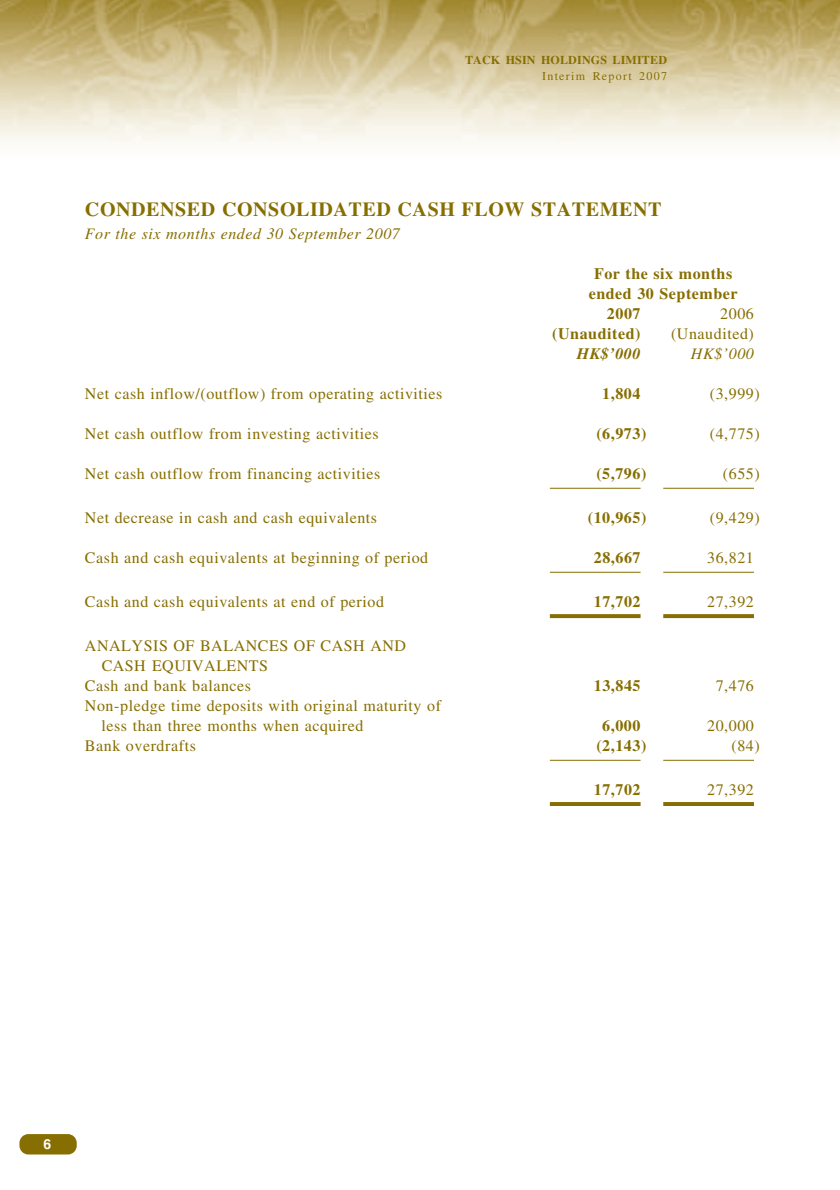
<style>
.page{position:relative;width:840px;height:1190px;background:#fff}
.page>*{position:absolute;margin:0;border:0;box-sizing:border-box;transform-origin:0 0}
.t1{font:700 20px "Times";letter-spacing:.03em;color:#876e00}
.t2{font:16px/20px "Times";letter-spacing:.035em;color:#876e00}
.t3{font:700 16px "Times";letter-spacing:.035em;color:#876e00}
.t4{font:italic 16px "Times";letter-spacing:.035em;color:#876e00}
.t5{font:italic 700 16px "Times";color:#876e00}
.t6{font:700 14px "Helvetica";color:#fff}
.t7{font:700 12px "Times";letter-spacing:.015em;color:#876e00}
.t8{font:12px "Times";letter-spacing:.105em;color:#876e00}
</style>
<div class="page">
<img style="left:0;top:0;width:840px;height:806px">
<svg style="left:19px;top:1134px;width:58px;height:21px"></svg>
<hr style="left:550px;top:488px;width:91px;height:1px;background:#876e00">
<hr style="left:663px;top:488px;width:91px;height:1px;background:#876e00">
<hr style="left:550px;top:572px;width:91px;height:1px;background:#876e00">
<hr style="left:663px;top:572px;width:91px;height:1px;background:#876e00">
<svg style="left:550px;top:614px;width:91px;height:4px"></svg>
<svg style="left:663px;top:614px;width:91px;height:4px"></svg>
<hr style="left:550px;top:760px;width:91px;height:1px;background:#876e00">
<hr style="left:663px;top:760px;width:91px;height:1px;background:#876e00">
<svg style="left:550px;top:802px;width:91px;height:4px"></svg>
<svg style="left:663px;top:802px;width:91px;height:4px"></svg>
<p class="t7" style="left:465px;top:55px;width:203px">TACK HSIN HOLDINGS LIMITED</p>
<p class="t8" style="left:542px;top:72px;width:126px">Interim Report 2007</p>
<p class="t1" style="left:85px;top:201px;width:578px">CONDENSED CONSOLIDATED CASH FLOW STATEMENT</p>
<p class="t4" style="left:85px;top:228px;width:316px">For the six months ended 30 September 2007</p>
<p class="t3" style="left:594px;top:267px;width:140px">For the six months</p>
<p class="t3" style="left:589px;top:287px;width:150px">ended 30 September</p>
<p class="t3" style="left:607px;top:306px;width:35px">2007</p>
<p class="t2" style="left:720px;top:305px;width:35px">2006</p>
<p class="t3" style="left:552px;top:327px;width:90px">(Unaudited)</p>
<p class="t2" style="left:671px;top:325px;width:84px">(Unaudited)</p>
<p class="t5" style="left:577px;top:348px;width:65px">HK$’000</p>
<p class="t4" style="left:691px;top:348px;width:64px">HK$’000</p>
<p class="t2" style="left:85px;top:385px;width:359px">Net cash inflow/(outflow) from operating activities</p>
<p class="t3" style="left:602px;top:387px;width:40px">1,804</p>
<p class="t2" style="left:710px;top:385px;width:51px">(3,999)</p>
<p class="t2" style="left:85px;top:425px;width:295px">Net cash outflow from investing activities</p>
<p class="t3" style="left:596px;top:426px;width:51px">(6,973)</p>
<p class="t2" style="left:710px;top:425px;width:51px">(4,775)</p>
<p class="t2" style="left:85px;top:465px;width:297px">Net cash outflow from financing activities</p>
<p class="t3" style="left:596px;top:467px;width:51px">(5,796)</p>
<p class="t2" style="left:723px;top:465px;width:38px">(655)</p>
<p class="t2" style="left:85px;top:509px;width:294px">Net decrease in cash and cash equivalents</p>
<p class="t3" style="left:588px;top:510px;width:60px">(10,965)</p>
<p class="t2" style="left:710px;top:509px;width:51px">(9,429)</p>
<p class="t2" style="left:85px;top:549px;width:345px">Cash and cash equivalents at beginning of period</p>
<p class="t3" style="left:594px;top:551px;width:48px">28,667</p>
<p class="t2" style="left:707px;top:549px;width:48px">36,821</p>
<p class="t2" style="left:85px;top:593px;width:301px">Cash and cash equivalents at end of period</p>
<p class="t3" style="left:594px;top:594px;width:48px">17,702</p>
<p class="t2" style="left:707px;top:593px;width:48px">27,392</p>
<p class="t2" style="left:85px;top:637px;width:323px">ANALYSIS OF BALANCES OF CASH AND</p>
<p class="t2" style="left:102px;top:657px;width:168px">CASH EQUIVALENTS</p>
<p class="t2" style="left:85px;top:677px;width:168px">Cash and bank balances</p>
<p class="t3" style="left:594px;top:678px;width:48px">13,845</p>
<p class="t2" style="left:716px;top:677px;width:40px">7,476</p>
<p class="t2" style="left:102px;top:697px;width:341px;text-indent:-17px">Non-pledge time deposits with original maturity of less than three months when acquired</p>
<p class="t3" style="left:602px;top:719px;width:40px">6,000</p>
<p class="t2" style="left:707px;top:717px;width:48px">20,000</p>
<p class="t2" style="left:85px;top:737px;width:112px">Bank overdrafts</p>
<p class="t3" style="left:596px;top:738px;width:51px">(2,143)</p>
<p class="t2" style="left:732px;top:737px;width:30px">(84)</p>
<p class="t3" style="left:594px;top:783px;width:48px">17,702</p>
<p class="t2" style="left:707px;top:781px;width:48px">27,392</p>
<p class="t6" style="left:43px;top:1139px;width:9px">6</p>
</div>
